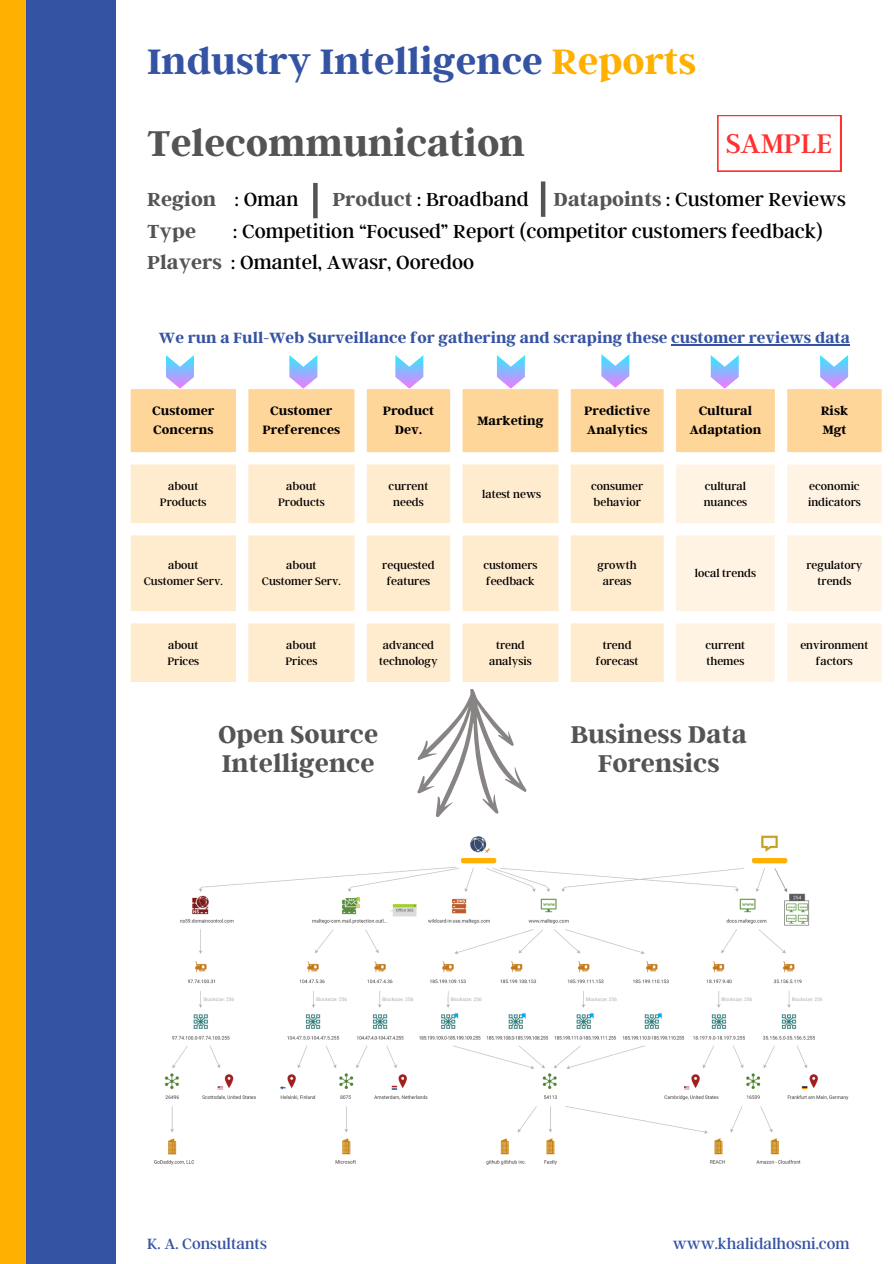
<style>
.page{position:relative;width:894px;height:1264px;background:#fff}
.page>*{position:absolute;margin:0;border:0;box-sizing:border-box;transform-origin:0 0}
.t1{font:700 39.75px "Argent CF";color:#545454}
.t2{font:700 39.45px "Argent CF";color:#3553a3}
.t3{font:30px "Argent CF";color:#ff3131}
.t4{font:700 27px/29.2px "Argent CF";color:#545454}
.t5{font:21px "Argent CF";color:#000}
.t6{font:700 21px "Argent CF";color:#545454}
.t7{font:700 16.5px "Argent CF";color:#3553a3}
.t8{font:16.5px "Argent CF";color:#3553a3}
.t9{font:700 13.5px/18px "Argent CF";color:#000;text-align:center}
.t10{font:12px/16px "Argent CF";color:#000;text-align:center}
.s1{color:#ffb000}
.s2{font-weight:400;color:#000}
.s3{font-weight:700;color:#545454}
</style>
<div class="page">
<div style="left:0;top:0;width:115px;height:1263px;background:#3553a3"></div>
<div style="left:0;top:0;width:26px;height:1263px;background:#ffb000"></div>
<svg style="left:717px;top:115px;width:123px;height:56px"></svg>
<svg style="left:131px;top:389px;width:750px;height:63px;fill:#ffd699"></svg>
<svg style="left:131px;top:464px;width:532px;height:218px;fill:#ffebcd"></svg>
<svg style="left:676px;top:464px;width:205px;height:218px"></svg>
<img style="left:154px;top:835px;width:695px;height:330px">
<svg style="left:460px;top:857px;width:36px;height:6px"></svg>
<svg style="left:751px;top:857px;width:36px;height:6px"></svg>
<svg style="left:408px;top:681px;width:134px;height:136px"></svg>
<svg style="left:710px;top:355px;width:28px;height:33px"></svg>
<hr style="left:671px;top:344px;width:178px;height:1px;background:#3553a3">
<svg style="left:601px;top:354px;width:28px;height:34px"></svg>
<svg style="left:496px;top:355px;width:28px;height:33px"></svg>
<svg style="left:820px;top:355px;width:27px;height:33px"></svg>
<svg style="left:395px;top:355px;width:28px;height:33px"></svg>
<svg style="left:289px;top:355px;width:28px;height:33px"></svg>
<svg style="left:166px;top:355px;width:28px;height:33px"></svg>
<div style="left:540px;top:181px;width:5px;height:36px;background:#545454"></div>
<svg style="left:313px;top:183px;width:4px;height:35px"></svg>
<p class="t2" style="left:147px;top:36px;width:550px">Industry Intelligence <span class="s1">Reports</span></p>
<p class="t1" style="left:147px;top:117px;width:379px">Telecommunication</p>
<p class="t6" style="left:147px;top:185px;width:153px">Region <span class="s2">: Oman</span></p>
<p class="t5" style="left:332px;top:185px;width:198px"><span class="s3">Product</span> : Broadband</p>
<h1 class="t3" style="left:726px;top:124px;width:108px">SAMPLE</h1>
<p class="t5" style="left:553px;top:185px;width:294px"><span class="s3">Datapoints</span> : Customer Reviews</p>
<p class="t6" style="left:147px;top:217px;width:50px">Type</p>
<p class="t5" style="left:233px;top:217px;width:591px">: Competition “Focused” Report (competitor customers feedback)</p>
<p class="t5" style="left:147px;top:249px;width:328px"><span class="s3">Players</span> : Omantel, Awasr, Ooredoo</p>
<p class="t7" style="left:159px;top:327px;width:692px">We run a Full-Web Surveillance for gathering and scraping these customer reviews data</p>
<h1 class="t9" style="left:152px;top:401px;width:64px;text-align:left">Customer<br>Concerns</h1>
<h2 class="t9" style="left:262px;top:401px;width:79px">Customer<br>Preferences</h2>
<h4 class="t9" style="left:382px;top:401px;width:53px">Product<br>Dev.</h4>
<h4 class="t9" style="left:477px;top:410px;width:68px">Marketing</h4>
<h4 class="t9" style="left:584px;top:401px;width:68px">Predictive</h4>
<h4 class="t9" style="left:586px;top:419px;width:62px">Analytics</h4>
<h4 class="t9" style="left:698px;top:401px;width:55px">Cultural</h4>
<h5 class="t9" style="left:689px;top:419px;width:73px">Adaptation</h5>
<p class="t9" style="left:820px;top:401px;width:29px">Risk</p>
<p class="t9" style="left:822px;top:419px;width:26px">Mgt</p>
<p class="t10" style="left:168px;top:477px;width:32px">about</p>
<p class="t10" style="left:160px;top:493px;width:48px">Products</p>
<p class="t10" style="left:286px;top:477px;width:32px">about</p>
<p class="t10" style="left:278px;top:493px;width:48px">Products</p>
<p class="t10" style="left:388px;top:477px;width:41px">current needs</p>
<p class="t10" style="left:482px;top:485px;width:60px">latest news</p>
<p class="t10" style="left:591px;top:477px;width:54px;text-align:left">consumer behavior</p>
<p class="t10" style="left:703px;top:477px;width:45px;text-align:left">cultural nuances</p>
<p class="t10" style="left:807px;top:477px;width:54px;text-align:left">economic indicators</p>
<p class="t10" style="left:168px;top:556px;width:32px">about</p>
<p class="t10" style="left:144px;top:572px;width:80px">Customer Serv.</p>
<p class="t10" style="left:262px;top:556px;width:80px">about<br>Customer Serv.</p>
<p class="t10" style="left:382px;top:556px;width:54px">requested features</p>
<p class="t10" style="left:483px;top:556px;width:56px">customers</p>
<p class="t10" style="left:486px;top:572px;width:50px">feedback</p>
<p class="t10" style="left:597px;top:556px;width:41px">growth areas</p>
<p class="t10" style="left:694px;top:564px;width:63px">local trends</p>
<p class="t10" style="left:806px;top:556px;width:58px">regulatory trends</p>
<p class="t10" style="left:168px;top:636px;width:32px">about</p>
<p class="t10" style="left:167px;top:652px;width:33px">Prices</p>
<p class="t10" style="left:286px;top:636px;width:32px">about</p>
<p class="t10" style="left:285px;top:652px;width:33px">Prices</p>
<p class="t10" style="left:379px;top:636px;width:60px">advanced technology</p>
<p class="t10" style="left:489px;top:636px;width:44px">trend analysis</p>
<p class="t10" style="left:595px;top:636px;width:44px">trend forecast</p>
<p class="t10" style="left:705px;top:636px;width:41px;text-align:left">current themes</p>
<p class="t10" style="left:800px;top:636px;width:70px">environment factors</p>
<p class="t4" style="left:218px;top:718px;width:161px">Open Source<br>Intelligence</p>
<p class="t4" style="left:570px;top:718px;width:178px;text-align:center">Business Data<br>Forensics</p>
<p class="t8" style="left:147px;top:1232px;width:121px">K. A. Consultants</p>
<p class="t8" style="left:672px;top:1232px;width:178px">www.khalidalhosni.com</p>
</div>
